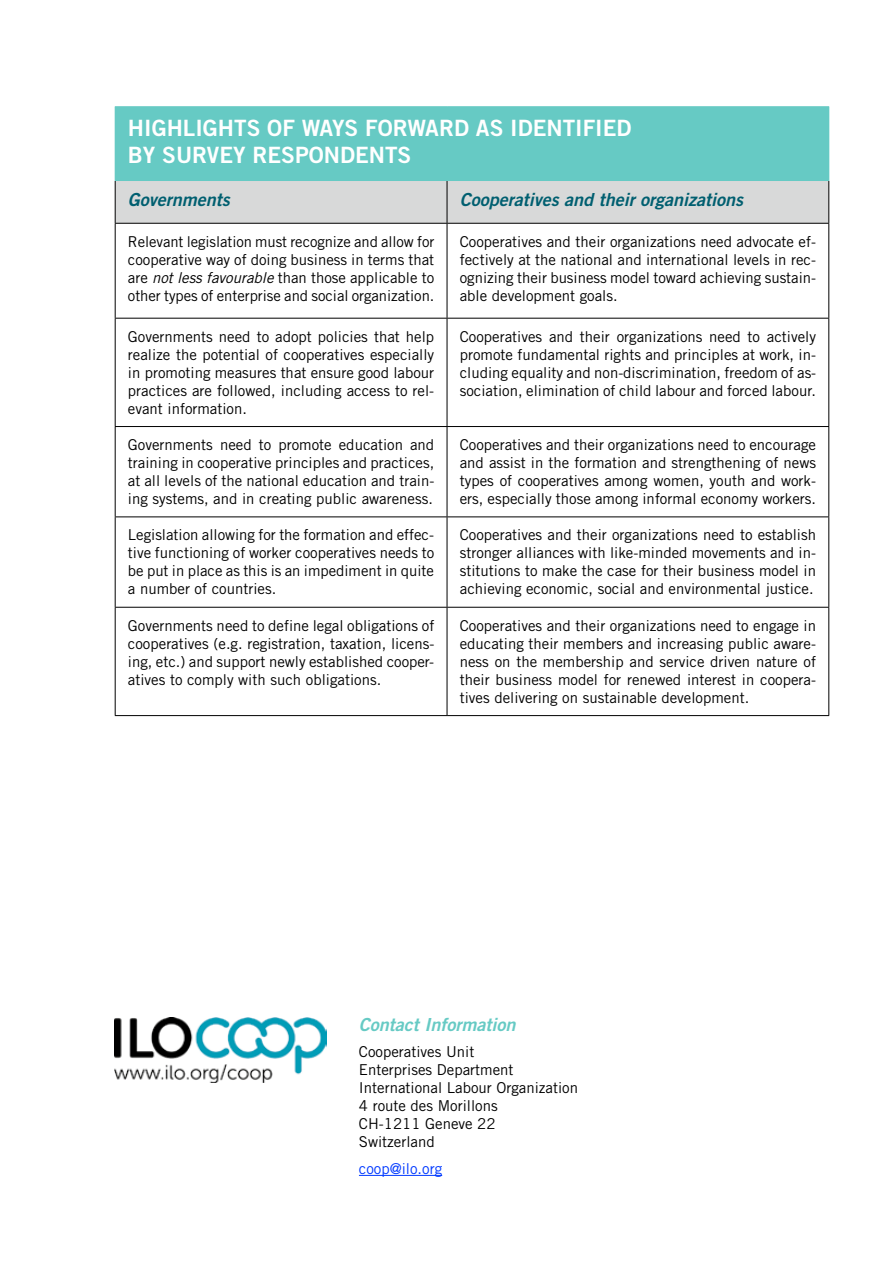
<style>
.page{position:relative;width:893px;height:1263px;background:#fff}
.page>*{position:absolute;margin:0;border:0;box-sizing:border-box;transform-origin:0 0}
.t1{font:22.5px/27px "Trade Gothic LT Std Bd 2";color:#fff}
.t2{font:18px "Trade Gothic LT Std Bd 2 Obl";color:#005f70}
.t3{font:18px "Trade Gothic LT Std Bd 2 Obl";color:#66cac4}
.t4{font:15px/18px "Trade Gothic LT Std";color:#000;text-align:justify}
.t5{font:15px "Trade Gothic LT Std";color:#0039ff}
.s1{font-style:italic}
</style>
<div class="page">
<div style="left:115px;top:107px;width:714px;height:73px;background:#66cac4"></div>
<div style="left:116px;top:181px;width:712px;height:42px;background:#d8d9d9"></div>
<hr style="left:115px;top:181px;width:1px;height:42px;background:#000">
<hr style="left:447px;top:181px;width:1px;height:42px;background:#000">
<hr style="left:828px;top:181px;width:1px;height:42px;background:#000">
<hr style="left:115px;top:223px;width:332px;height:1px;background:#000">
<hr style="left:115px;top:224px;width:1px;height:94px;background:#000">
<hr style="left:447px;top:223px;width:382px;height:1px;background:#000">
<hr style="left:447px;top:224px;width:1px;height:94px;background:#000">
<hr style="left:828px;top:224px;width:1px;height:94px;background:#000">
<hr style="left:115px;top:318px;width:332px;height:1px;background:#000">
<hr style="left:115px;top:319px;width:1px;height:107px;background:#000">
<hr style="left:447px;top:318px;width:382px;height:1px;background:#000">
<hr style="left:447px;top:319px;width:1px;height:107px;background:#000">
<hr style="left:828px;top:319px;width:1px;height:107px;background:#000">
<hr style="left:115px;top:426px;width:332px;height:1px;background:#000">
<hr style="left:115px;top:427px;width:1px;height:89px;background:#000">
<hr style="left:447px;top:426px;width:382px;height:1px;background:#000">
<hr style="left:447px;top:427px;width:1px;height:89px;background:#000">
<hr style="left:828px;top:427px;width:1px;height:89px;background:#000">
<hr style="left:115px;top:516px;width:332px;height:1px;background:#000">
<hr style="left:115px;top:517px;width:1px;height:90px;background:#000">
<hr style="left:447px;top:516px;width:382px;height:1px;background:#000">
<hr style="left:447px;top:517px;width:1px;height:90px;background:#000">
<hr style="left:828px;top:517px;width:1px;height:90px;background:#000">
<hr style="left:115px;top:607px;width:332px;height:1px;background:#000">
<hr style="left:115px;top:608px;width:1px;height:107px;background:#000">
<hr style="left:447px;top:607px;width:382px;height:1px;background:#000">
<hr style="left:447px;top:608px;width:1px;height:107px;background:#000">
<hr style="left:828px;top:608px;width:1px;height:107px;background:#000">
<hr style="left:115px;top:715px;width:332px;height:1px;background:#000">
<hr style="left:447px;top:715px;width:382px;height:1px;background:#000">
<hr style="left:115px;top:106px;width:332px;height:1px;background:#66cac4">
<hr style="left:447px;top:106px;width:382px;height:1px;background:#66cac4">
<hr style="left:115px;top:180px;width:332px;height:1px;background:#66cac4">
<hr style="left:447px;top:180px;width:382px;height:1px;background:#66cac4">
<img style="left:115px;top:1018px;width:211px;height:64px">
<hr style="left:359px;top:1175px;width:83px;height:1px;background:#0039ff">
<h1 class="t1" style="left:128px;top:114px;width:505px">HIGH LIGHTS OF WAYS FORWARD AS I DENTIFIED<br>BY SURVEY RESPONDENTS</h1>
<p class="t2" style="left:128px;top:189px;width:103px">Governments</p>
<p class="t2" style="left:460px;top:189px;width:285px">Cooperatives and their organizations</p>
<p class="t4" style="left:128px;top:232px;width:308px">Relevant legislation must recognize and allow for cooperative way of doing business in terms that are <span class="s1">not less favourable</span> than those applicable to other types of enterprise and social organization.</p>
<p class="t4" style="left:460px;top:232px;width:358px">Cooperatives and their organizations need advocate ef&shy;fectively at the national and international levels in rec&shy;ognizing their business model toward achieving sustain&shy;able development goals.</p>
<p class="t4" style="left:128px;top:327px;width:308px">Governments need to adopt policies that help realize the potential of cooperatives especially in promoting measures that ensure good labour practices are followed, including access to rel&shy;evant information.</p>
<p class="t4" style="left:460px;top:327px;width:358px">Cooperatives and their organizations need to actively promote fundamental rights and principles at work, in&shy;cluding equality and non-discrimination, freedom of as&shy;sociation, elimination of child labour and forced labour.</p>
<p class="t4" style="left:128px;top:436px;width:308px">Governments need to promote education and training in cooperative principles and practices, at all levels of the national education and train&shy;ing systems, and in creating public awareness.</p>
<p class="t4" style="left:460px;top:436px;width:358px">Cooperatives and their organizations need to encourage and assist in the formation and strengthening of news types of cooperatives among women, youth and work&shy;ers, especially those among informal economy workers.</p>
<p class="t4" style="left:128px;top:526px;width:308px">Legislation allowing for the formation and effec&shy;tive functioning of worker cooperatives needs to be put in place as this is an impediment in quite a number of countries.</p>
<p class="t4" style="left:460px;top:526px;width:358px">Cooperatives and their organizations need to establish stronger alliances with like-minded movements and in&shy;stitutions to make the case for their business model in achieving economic, social and environmental justice.</p>
<p class="t4" style="left:128px;top:616px;width:308px">Governments need to define legal obligations of cooperatives (e.g. registration, taxation, licens&shy;ing, etc.) and support newly established cooper&shy;atives to comply with such obligations.</p>
<p class="t4" style="left:460px;top:616px;width:358px">Cooperatives and their organizations need to engage in educating their members and increasing public aware&shy;ness on the membership and service driven nature of their business model for renewed interest in coopera&shy;tives delivering on sustainable development.</p>
<p class="t3" style="left:359px;top:1013px;width:158px">Contact Information</p>
<p class="t4" style="left:359px;top:1043px;width:221px;text-align:left">Cooperatives Unit<br>Enterprises Department<br>International Labour Organization<br>4 route des Morillons<br>CH-1211 Geneve 22<br>Switzerland</p>
<p class="t5" style="left:359px;top:1159px;width:85px">coop@ilo.org</p>
</div>
